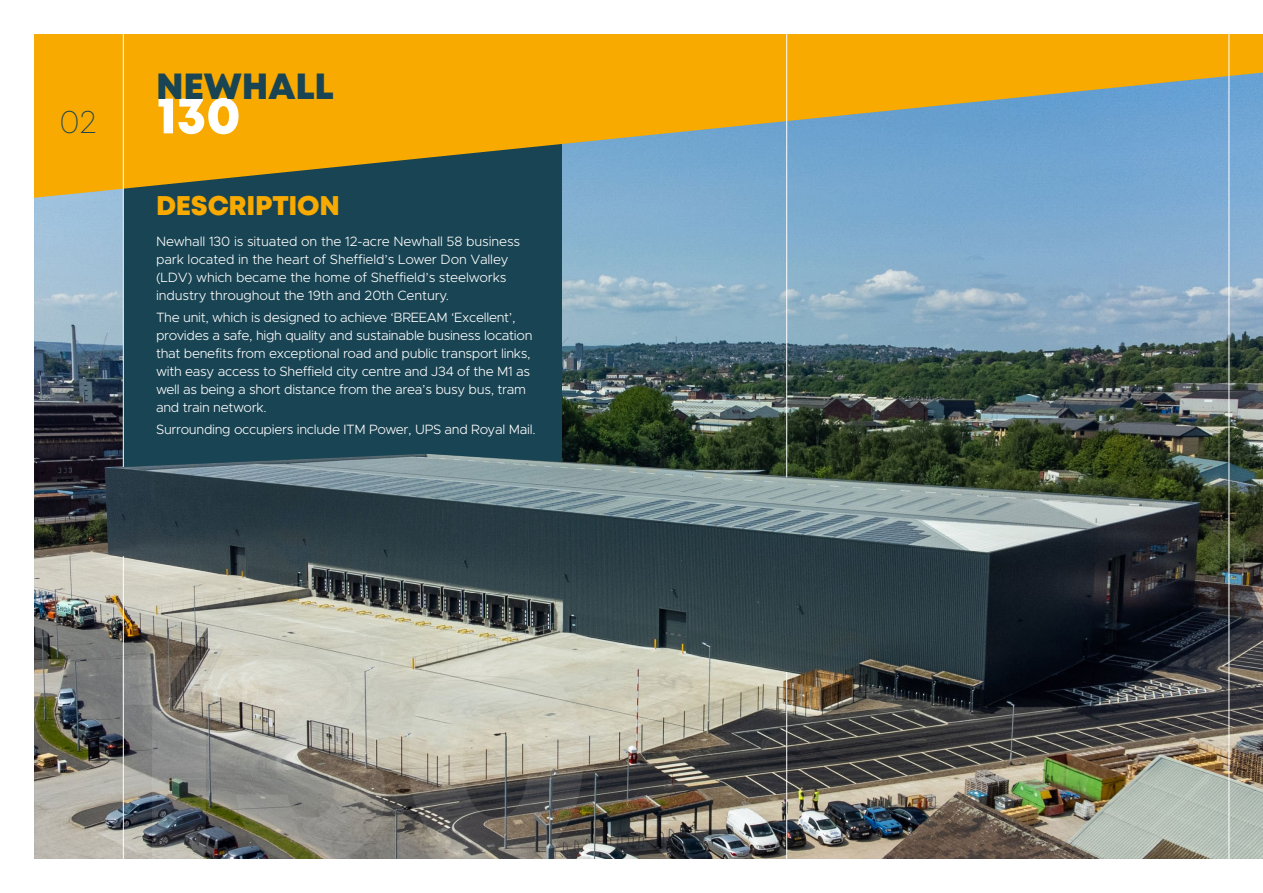
<style>
.page{position:relative;width:1263px;height:893px;background:#fff}
.page>*{position:absolute;margin:0;border:0;box-sizing:border-box;transform-origin:0 0}
.t1{font:52.2px "Mont Heavy DEMO";color:#fff}
.t2{font:36.3px "Mont Heavy DEMO";letter-spacing:-.005em;color:#194453}
.t3{font:33px "Mont Extra Light DEMO";color:#194453}
.t4{font:27px "Mont Heavy DEMO";letter-spacing:-.01em;color:#f8aa00}
.t5{font:300 13.5px/18px "Metropolis";letter-spacing:-.02em;color:#fff}
</style>
<div class="page">
<img style="left:34px;top:198px;width:1229px;height:661px">
<div style="left:123px;top:115px;width:439px;height:365px;background:#194453"></div>
<svg style="left:34px;top:34px;width:1229px;height:164px;background:#bea147"></svg>
<hr style="left:786px;top:0;width:1px;height:477px;background:#fff">
<hr style="left:1228px;top:0;width:1px;height:893px;background:#fff">
<hr style="left:786px;top:672px;width:1px;height:221px;background:#fff">
<hr style="left:123px;top:0;width:1px;height:893px;background:#fff">
<img style="left:105px;top:454px;width:590px;height:146px">
<h3 class="t3" style="left:60px;top:102px;width:38px">02</h3>
<h2 class="t2" style="left:156px;top:65px;width:179px">NEWHALL</h2>
<h1 class="t1" style="left:157px;top:85px;width:85px">130</h1>
<h3 class="t4" style="left:156px;top:190px;width:185px">DESCRIPTION</h3>
<p class="t5" style="left:156px;top:232px;width:366px">Newhall 130 is situated on the 12-acre Newhall 58 business park located in the heart of Sheffield’s Lower Don Valley (LDV) which became the home of Sheffield’s steelworks industry throughout the 19th and 20th Century.</p>
<p class="t5" style="left:156px;top:308px;width:378px">The unit, which is designed to achieve ‘BREEAM ‘Excellent’, provides a safe, high quality and sustainable business location that benefits from exceptional road and public transport links, with easy access to Sheffield city centre and J34 of the M1 as well as being a short distance from the area’s busy bus, tram and train network.</p>
<p class="t5" style="left:156px;top:421px;width:381px">Surrounding occupiers include ITM Power, UPS and Royal Mail.</p>
</div>
